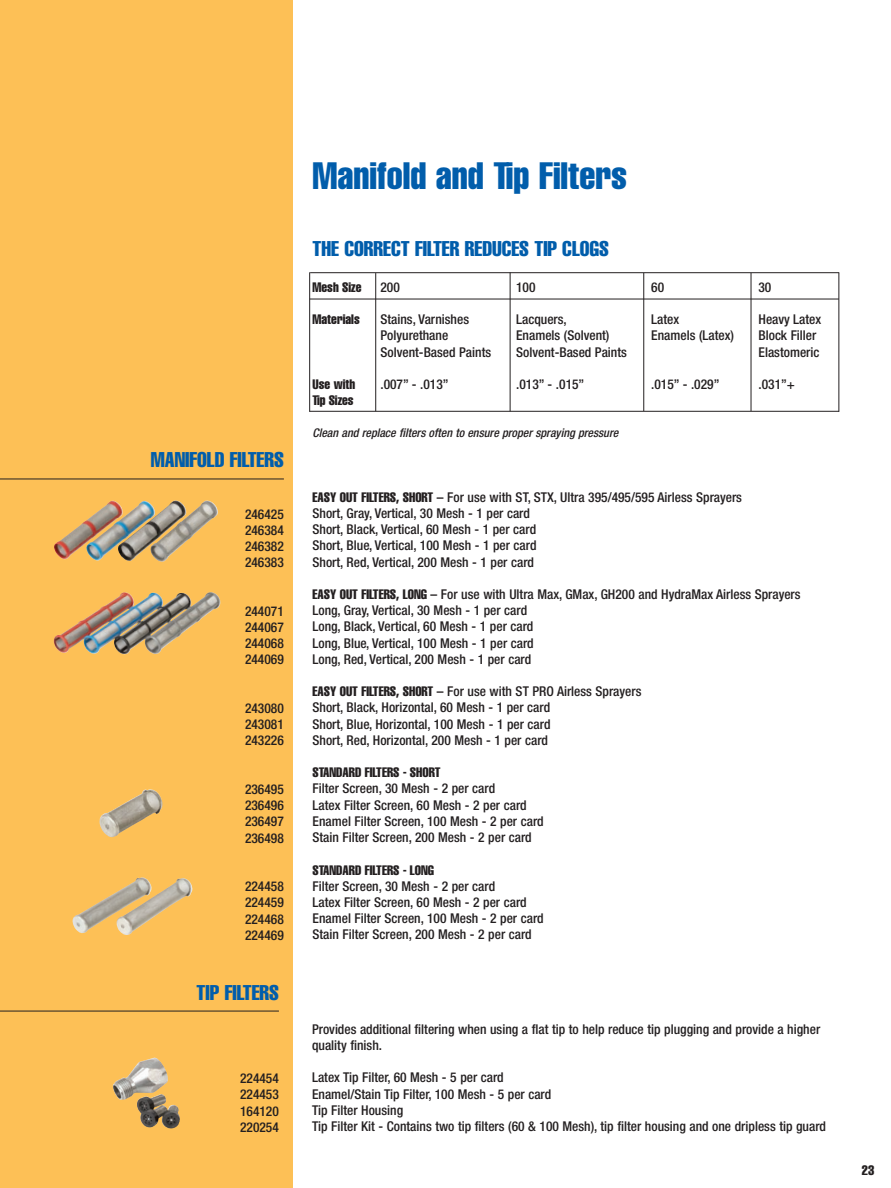
<style>
.page{position:relative;width:891px;height:1188px;background:#fff}
.page>*{position:absolute;margin:0;border:0;box-sizing:border-box;transform-origin:0 0}
.t1{font:37.5px "Helvetica LT Std Comp";color:#015dab}
.t2{font:21px "Helvetica LT Std Comp";color:#015dab}
.t3{font:500 condensed 13.5px/16.2px "Helvetica Neue LT Std";color:#231f20}
.t4{font:13.5px "Helvetica LT Std Comp";color:#231f20}
.t5{font:italic 500 condensed 12px "Helvetica Neue LT Std";color:#231f20}
.s1{font-family:"Helvetica LT Std Comp";font-weight:400;font-stretch:normal}
</style>
<div class="page">
<div style="left:0;top:0;width:292px;height:1188px;background:#fdc056"></div>
<hr style="left:0;top:479px;width:284px;height:1px;background:#231f20">
<img style="left:53px;top:592px;width:167px;height:63px">
<img style="left:54px;top:500px;width:164px;height:62px">
<img style="left:72px;top:877px;width:120px;height:58px">
<img style="left:99px;top:789px;width:64px;height:48px">
<hr style="left:0;top:1011px;width:279px;height:1px;background:#231f20">
<img style="left:113px;top:1057px;width:67px;height:72px">
<hr style="left:310px;top:299px;width:529px;height:1px;background:#231f20">
<hr style="left:375px;top:273px;width:1px;height:138px;background:#231f20">
<hr style="left:510px;top:272px;width:1px;height:139px;background:#231f20">
<hr style="left:643px;top:273px;width:1px;height:138px;background:#231f20">
<hr style="left:751px;top:273px;width:1px;height:138px;background:#231f20">
<hr style="left:310px;top:272px;width:529px;height:1px;background:#231f20">
<hr style="left:309px;top:411px;width:530px;height:1px;background:#231f20">
<hr style="left:838px;top:273px;width:1px;height:139px;background:#231f20">
<hr style="left:309px;top:272px;width:1px;height:140px;background:#231f20">
<h2 class="t2" style="left:151px;top:452px;width:134px">MANIFOLD FILTERS</h2>
<p class="t3" style="left:245px;top:507px;width:40px;text-align:justify">246425<br>246384<br>246382<br>246383</p>
<p class="t3" style="left:245px;top:604px;width:40px;text-align:justify">244071<br>244067<br>244068<br>244069</p>
<p class="t3" style="left:245px;top:701px;width:40px;text-align:justify">243080<br>243081<br>243226</p>
<p class="t3" style="left:245px;top:782px;width:40px;text-align:justify">236495<br>236496<br>236497<br>236498</p>
<p class="t3" style="left:245px;top:879px;width:40px;text-align:justify">224458<br>224459<br>224468<br>224469</p>
<h2 class="t2" style="left:197px;top:984px;width:84px">TIP FILTERS</h2>
<p class="t3" style="left:240px;top:1071px;width:40px;text-align:justify">224454<br>224453<br>164120<br>220254</p>
<h1 class="t1" style="left:313px;top:162px;width:316px">Manifold and Tip Filters</h1>
<h2 class="t2" style="left:313px;top:241px;width:298px">THE CORRECT FILTER REDUCES TIP CLOGS</h2>
<p class="t4" style="left:313px;top:282px;width:50px">Mesh Size</p>
<p class="t3" style="left:380px;top:280px;width:21px">200</p>
<p class="t3" style="left:516px;top:280px;width:21px">100</p>
<p class="t3" style="left:651px;top:280px;width:14px">60</p>
<p class="t3" style="left:759px;top:280px;width:14px">30</p>
<p class="t4" style="left:313px;top:315px;width:49px">Materials</p>
<p class="t3" style="left:380px;top:312px;width:90px">Stains, Varnishes</p>
<p class="t3" style="left:516px;top:312px;width:52px">Lacquers,</p>
<p class="t3" style="left:651px;top:312px;width:29px">Latex</p>
<p class="t3" style="left:759px;top:312px;width:64px">Heavy Latex</p>
<p class="t3" style="left:380px;top:329px;width:69px">Polyurethane</p>
<p class="t3" style="left:516px;top:329px;width:95px">Enamels (Solvent)</p>
<p class="t3" style="left:651px;top:329px;width:84px">Enamels (Latex)</p>
<p class="t3" style="left:759px;top:329px;width:59px">Block Filler</p>
<p class="t3" style="left:380px;top:345px;width:112px">Solvent-Based Paints</p>
<p class="t3" style="left:516px;top:345px;width:112px">Solvent-Based Paints</p>
<p class="t3" style="left:759px;top:345px;width:62px">Elastomeric</p>
<p class="t4" style="left:313px;top:379px;width:44px">Use with</p>
<p class="t3" style="left:380px;top:377px;width:70px">.007” - .013”</p>
<p class="t3" style="left:516px;top:377px;width:70px">.013” - .015”</p>
<p class="t3" style="left:651px;top:377px;width:70px">.015” - .029”</p>
<p class="t3" style="left:759px;top:377px;width:38px">.031”+</p>
<p class="t4" style="left:313px;top:396px;width:43px">Tip Sizes</p>
<p class="t5" style="left:313px;top:428px;width:307px">Clean and replace filters often to ensure proper spraying pressure</p>
<p class="t3" style="left:313px;top:490px;width:431px"><span class="s1">EASY OUT FILTERS, SHORT</span> – For use with ST, STX, Ultra 395/495/595 Airless Sprayers Short, Gray, Vertical, 30 Mesh - 1 per card<br>Short, Black, Vertical, 60 Mesh - 1 per card<br>Short, Blue, Vertical, 100 Mesh - 1 per card<br>Short, Red, Vertical, 200 Mesh - 1 per card</p>
<p class="t3" style="left:313px;top:587px;width:490px"><span class="s1">EASY OUT FILTERS, LONG</span> – For use with Ultra Max, GMax, GH200 and HydraMax Airless Sprayers Long, Gray, Vertical, 30 Mesh - 1 per card<br>Long, Black, Vertical, 60 Mesh - 1 per card<br>Long, Blue, Vertical, 100 Mesh - 1 per card<br>Long, Red, Vertical, 200 Mesh - 1 per card</p>
<p class="t3" style="left:313px;top:684px;width:330px"><span class="s1">EASY OUT FILTERS, SHORT</span> – For use with ST PRO Airless Sprayers Short, Black, Horizontal, 60 Mesh - 1 per card<br>Short, Blue, Horizontal, 100 Mesh - 1 per card<br>Short, Red, Horizontal, 200 Mesh - 1 per card</p>
<p class="t4" style="left:313px;top:768px;width:129px">STANDARD FILTERS - SHORT</p>
<p class="t3" style="left:313px;top:782px;width:233px">Filter Screen, 30 Mesh - 2 per card<br>Latex Filter Screen, 60 Mesh - 2 per card Enamel Filter Screen, 100 Mesh - 2 per card Stain Filter Screen, 200 Mesh - 2 per card</p>
<p class="t4" style="left:313px;top:865px;width:123px">STANDARD FILTERS - L0NG</p>
<p class="t3" style="left:313px;top:879px;width:233px">Filter Screen, 30 Mesh - 2 per card<br>Latex Filter Screen, 60 Mesh - 2 per card Enamel Filter Screen, 100 Mesh - 2 per card Stain Filter Screen, 200 Mesh - 2 per card</p>
<p class="t3" style="left:312px;top:1022px;width:510px">Provides additional filtering when using a flat tip to help reduce tip plugging and provide a higher quality finish.</p>
<p class="t3" style="left:312px;top:1071px;width:515px">Latex Tip Filter, 60 Mesh - 5 per card<br>Enamel/Stain Tip Filter, 100 Mesh - 5 per card<br>Tip Filter Housing<br>Tip Filter Kit - Contains two tip filters (60 &amp; 100 Mesh), tip filter housing and one dripless tip guard</p>
<p class="t4" style="left:862px;top:1166px;width:14px">23</p>
</div>
